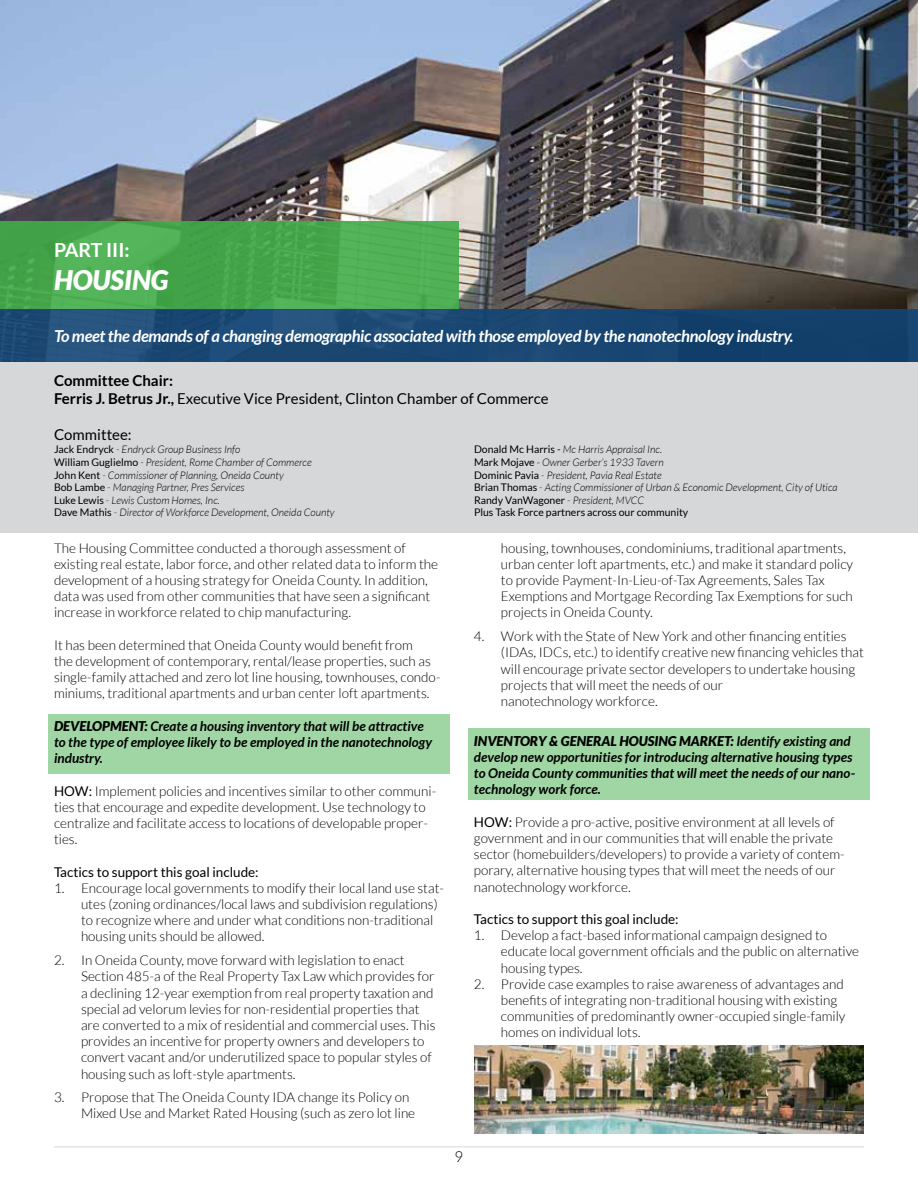
<style>
.page{position:relative;width:918px;height:1188px;background:#fff}
.page>*{position:absolute;margin:0;border:0;box-sizing:border-box;transform-origin:0 0}
.t1{font:italic 900 27px "Lato";color:#fff}
.t2{font:700 19.5px "Lato";color:#fff}
.t3{font:italic 700 16.5px "Lato";letter-spacing:-.02em;color:#fff}
.t4{font:15px/18px "Lato";color:#000}
.t5{font:300 15px "Lato";color:#000}
.t6{font:300 13.5px/16.2px "Lato";color:#000}
.t7{font:italic 700 13.5px/16.2px "Lato";color:#000}
.t8{font:13.5px "Lato";color:#000}
.t9{font:italic 300 10.5px/12.6px "Lato";color:#000}
.s1{font-weight:700}
.s2{font-weight:400;font-style:normal}
.s3{font-style:normal}
.s4{font-weight:900}
.s5{font-weight:400}
</style>
<div class="page">
<div style="left:468px;top:729px;width:402px;height:71px;background:#a0d6a4"></div>
<div style="left:48px;top:714px;width:402px;height:60px;background:#a0d6a4"></div>
<div style="left:0;top:360px;width:918px;height:173px;background:#d1d3d4"></div>
<img style="left:0;top:0;width:918px;height:310px">
<div style="left:0;top:221px;width:459px;height:89px;background:#4bab51"></div>
<div style="left:0;top:310px;width:918px;height:52px;background:linear-gradient(to right,#23517c,#113e69)"></div>
<hr style="left:54px;top:1147px;width:810px;height:1px;background:#d1d3d4">
<img style="left:474px;top:1046px;width:390px;height:88px">
<h2 class="t2" style="left:54px;top:239px;width:77px">PART III:</h2>
<h1 class="t1" style="left:54px;top:264px;width:116px">HOUSING</h1>
<p class="t3" style="left:54px;top:327px;width:741px">To meet the demands of a changing demographic associated with those employed by the nanotechnology industry.</p>
<p class="t4" style="left:54px;top:371px;width:496px"><span class="s1">Committee Chair:<br>Ferris J. Betrus Jr.,</span> Executive Vice President, Clinton Chamber of Commerce</p>
<p class="t4" style="left:54px;top:425px;width:79px">Committee:</p>
<p class="t9" style="left:54px;top:444px;width:282px"><span class="s2">Jack Endryck</span> <span class="s3">-</span> Endryck Group Business Info<br><span class="s2">William Guglielmo</span> <span class="s3">-</span> President, Rome Chamber of Commerce <span class="s2">John Kent</span> <span class="s3">-</span> Commissioner of Planning, Oneida County<br><span class="s2">Bob Lambe</span> <span class="s3">-</span> Managing Partner, Pres Services<br><span class="s2">Luke Lewis</span> <span class="s3">-</span> Lewis Custom Homes, Inc.<br><span class="s2">Dave Mathis</span> <span class="s3">-</span> Director of Workforce Development, Oneida County</p>
<p class="t6" style="left:54px;top:540px;width:386px">The Housing Committee conducted a thorough assessment of existing real estate, labor force, and other related data to inform the development of a housing strategy for Oneida County. In addition, data was used from other communities that have seen a significant increase in workforce related to chip manufacturing.</p>
<p class="t6" style="left:54px;top:637px;width:388px">It has been determined that Oneida County would benefit from<br>the development of contemporary, rental/lease properties, such as single-family attached and zero lot line housing, townhouses, condo&shy;miniums, traditional apartments and urban center loft apartments.</p>
<p class="t7" style="left:54px;top:718px;width:380px"><span class="s4">DEVELOPMENT:</span> Create a housing inventory that will be attractive to the type of employee likely to be employed in the nanotechnology industry.</p>
<p class="t6" style="left:54px;top:783px;width:384px"><span class="s5">HOW:</span> Implement policies and incentives similar to other communi&shy;ties that encourage and expedite development. Use technology to centralize and facilitate access to locations of developable proper&shy;ties.</p>
<p class="t8" style="left:54px;top:864px;width:206px">Tactics to support this goal include:</p>
<p class="t6" style="left:81px;top:880px;width:364px;text-indent:-27px">1. Encourage local governments to modify their local land use stat&shy;utes (zoning ordinances/local laws and subdivision regulations) to recognize where and under what conditions non-traditional housing units should be allowed.</p>
<p class="t6" style="left:81px;top:952px;width:356px;text-indent:-27px">2. In Oneida County, move forward with legislation to enact Section 485-a of the Real Property Tax Law which provides for a declining 12-year exemption from real property taxation and special ad velorum levies for non-residential properties that are converted to a mix of residential and commercial uses. This provides an incentive for property owners and developers to convert vacant and/or underutilized space to popular styles of housing such as loft-style apartments.</p>
<p class="t6" style="left:81px;top:1089px;width:336px;text-indent:-27px">3. Propose that The Oneida County IDA change its Policy on<br>Mixed Use and Market Rated Housing (such as zero lot line</p>
<p class="t9" style="left:474px;top:444px;width:365px"><span class="s2">Donald Mc Harris -</span> Mc Harris Appraisal Inc.<br><span class="s2">Mark Mojave</span> - Owner Gerber’s 1933 Tavern<br><span class="s2">Dominic Pavia</span> <span class="s3">-</span> President, Pavia Real Estate<br><span class="s2">Brian Thomas</span> <span class="s3">-</span> Acting Commissioner of Urban &amp; Economic Development, City of Utica <span class="s2">Randy VanWagoner</span> <span class="s3">-</span> President, MVCC<br><span class="s2">Plus Task Force partners across our community</span></p>
<p class="t6" style="left:501px;top:540px;width:354px">housing, townhouses, condominiums, traditional apartments, urban center loft apartments, etc.) and make it standard policy to provide Payment-In-Lieu-of-Tax Agreements, Sales Tax Exemptions and Mortgage Recording Tax Exemptions for such projects in Oneida County.</p>
<p class="t6" style="left:501px;top:628px;width:364px;text-indent:-27px">4. Work with the State of New York and other financing entities (IDAs, IDCs, etc.) to identify creative new financing vehicles that will encourage private sector developers to undertake housing projects that will meet the needs of our<br>nanotechnology workforce.</p>
<p class="t7" style="left:474px;top:733px;width:383px"><span class="s4">INVENTORY &amp; GENERAL HOUSING MARKET:</span> Identify existing and develop new opportunities for introducing alternative housing types to Oneida County communities that will meet the needs of our nano&shy;technology work force.</p>
<p class="t6" style="left:474px;top:814px;width:372px"><span class="s5">HOW:</span> Provide a pro-active, positive environment at all levels of government and in our communities that will enable the private sector (homebuilders/developers) to provide a variety of contem&shy;porary, alternative housing types that will meet the needs of our nanotechnology workforce.</p>
<p class="t8" style="left:474px;top:912px;width:206px">Tactics to support this goal include:</p>
<p class="t6" style="left:501px;top:927px;width:360px;text-indent:-27px">1. Develop a fact-based informational campaign designed to educate local government officials and the public on alternative housing types.</p>
<p class="t6" style="left:501px;top:976px;width:346px;text-indent:-27px">2. Provide case examples to raise awareness of advantages and benefits of integrating non-traditional housing with existing communities of predominantly owner-occupied single-family homes on individual lots.</p>
<p class="t5" style="left:455px;top:1149px;width:10px">9</p>
</div>
